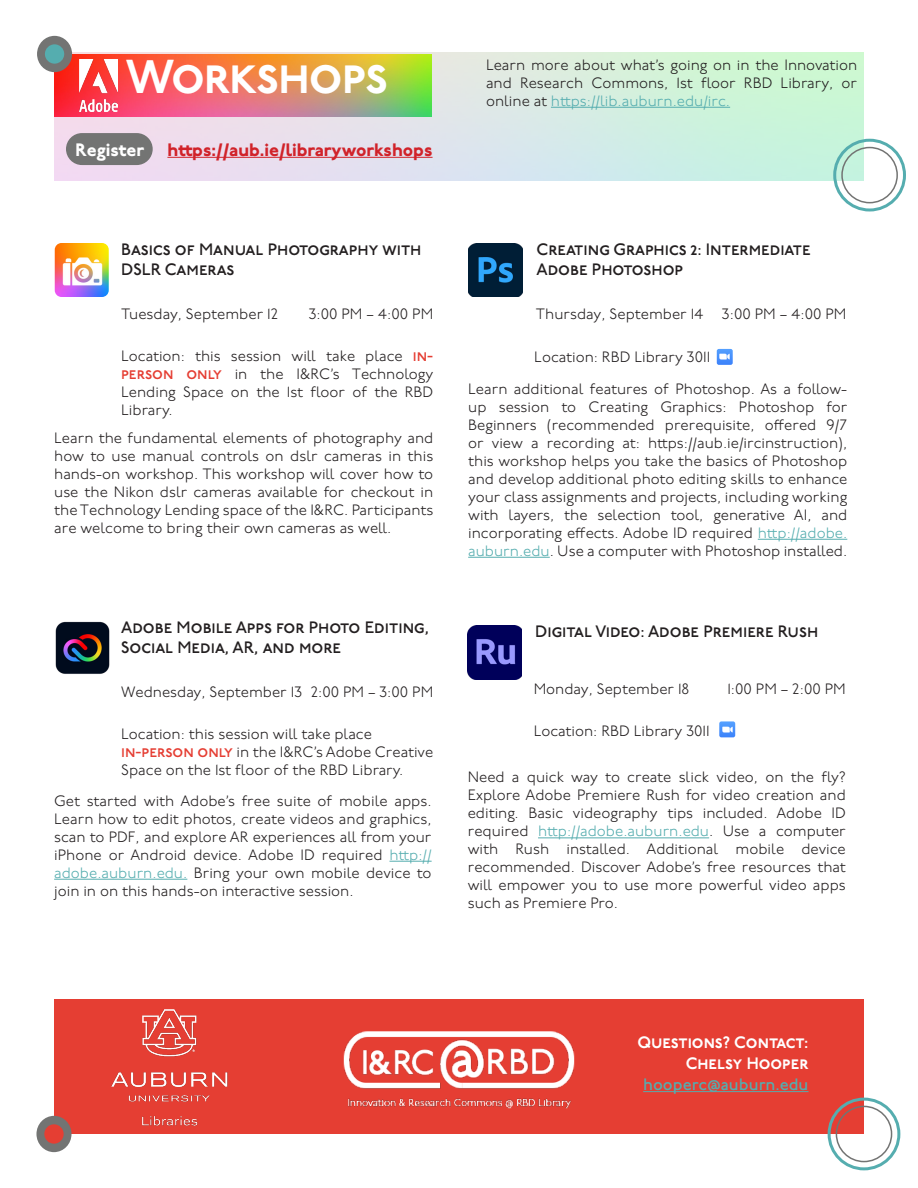
<style>
.page{position:relative;width:918px;height:1188px;background:#fff}
.page>*{position:absolute;margin:0;border:0;box-sizing:border-box;transform-origin:0 0}
.t1{font:47.55px "P22 Underground Dm S";letter-spacing:-.02em;color:#fff}
.body{font:800 18px "P22 Underground";color:#d1232a}
.body-2{font:800 18px "P22 Underground";color:#fff}
.body-3{font:16.5px/19.8px "P22 Underground S Cp";color:#231f20}
.body-4{font:16.5px "P22 Underground Dm S";color:#fff}
.body-5{font:500 16.5px "P22 Underground";color:#55adaf}
.body-6{font:300 15px/18px "P22 Underground";color:#231f20;text-align:justify}
.body-7{font:300 15px "P22 Underground";color:#55adaf}
.s1{font-family:"P22 Underground S Cp";font-weight:400;color:#e53e33}
.s2{color:#55adaf}
.s3{color:#231f20}
</style>
<div class="page">
<div style="left:54px;top:999px;width:810px;height:135px;background:#e53e33"></div>
<img style="left:111px;top:1010px;width:117px;height:116px">
<hr style="left:643px;top:1091px;width:166px;height:1px;background:#55adaf">
<div style="left:828px;top:1098px;width:72px;height:72px;border:3px solid #55adaf;border-radius:50%"></div>
<div style="left:836px;top:1106px;width:56px;height:56px;border:2px solid #737473;border-radius:50%"></div>
<div style="left:36px;top:1116px;width:36px;height:36px;background:#737473;border-radius:50%"></div>
<div style="left:44px;top:1124px;width:20px;height:20px;background:#e53e33;border-radius:50%"></div>
<svg style="left:49px;top:52px;width:818px;height:133px;background:#dbeae4"></svg>
<hr style="left:551px;top:107px;width:179px;height:1px;background:#55adaf">
<img style="left:55px;top:54px;width:377px;height:63px">
<img style="left:80px;top:60px;width:37px;height:51px">
<div style="left:37px;top:36px;width:35px;height:36px;background:#737473;border-radius:50%"></div>
<div style="left:45px;top:44px;width:19px;height:20px;background:#55adaf;border-radius:50%"></div>
<div style="left:833px;top:139px;width:73px;height:73px;border:3px solid #55adaf;border-radius:50%"></div>
<div style="left:841px;top:147px;width:57px;height:56px;border:2px solid #737473;border-radius:50%"></div>
<img style="left:468px;top:625px;width:54px;height:54px">
<hr style="left:538px;top:837px;width:171px;height:1px;background:#55adaf">
<img style="left:719px;top:721px;width:16px;height:16px">
<img style="left:343px;top:1031px;width:232px;height:78px">
<div style="left:66px;top:133px;width:87px;height:32px;background:#737473;border-radius:16px"></div>
<hr style="left:167px;top:157px;width:266px;height:1px;background:#d1232a">
<img style="left:55px;top:243px;width:54px;height:54px">
<img style="left:468px;top:243px;width:54px;height:54px">
<hr style="left:758px;top:539px;width:89px;height:1px;background:#55adaf">
<hr style="left:468px;top:557px;width:82px;height:1px;background:#55adaf">
<img style="left:717px;top:349px;width:16px;height:16px">
<img style="left:55px;top:621px;width:54px;height:53px">
<hr style="left:389px;top:861px;width:43px;height:1px;background:#55adaf">
<hr style="left:54px;top:879px;width:133px;height:1px;background:#55adaf">
<p class="t1" style="left:126px;top:50px;width:264px">Workshops</p>
<p class="body-2" style="left:75px;top:139px;width:70px">Register</p>
<p class="body" style="left:167px;top:139px;width:267px">https://aub.ie/libraryworkshops</p>
<p class="body-3" style="left:121px;top:241px;width:302px">Basics of Manual Photography with<br>DSLR Cameras</p>
<p class="body-6" style="left:121px;top:306px;width:159px">Tuesday, September 12</p>
<p class="body-6" style="left:309px;top:306px;width:126px">3:00 PM – 4:00 PM</p>
<p class="body-6" style="left:121px;top:348px;width:314px">Location: this session will take place <span class="s1">in&shy;person only</span> in the I&amp;RC’s Technology Lending Space on the 1st floor of the RBD Library.</p>
<p class="body-6" style="left:54px;top:430px;width:381px">Learn the fundamental elements of photography and how to use manual controls on dslr cameras in this hands-on workshop. This workshop will cover how to use the Nikon dslr cameras available for checkout in the Technology Lending space of the I&amp;RC. Participants are welcome to bring their own cameras as well.</p>
<p class="body-3" style="left:121px;top:619px;width:309px">Adobe Mobile Apps for Photo Editing,<br>Social Media, AR, and more</p>
<p class="body-6" style="left:121px;top:684px;width:183px">Wednesday, September 13</p>
<p class="body-6" style="left:311px;top:684px;width:124px">2:00 PM – 3:00 PM</p>
<p class="body-6" style="left:121px;top:726px;width:252px">Location: this session will take place</p>
<p class="body-6" style="left:121px;top:744px;width:314px"><span class="s1">in-person only</span> in the I&amp;RC’s Adobe Creative<br>Space on the 1st floor of the RBD Library.</p>
<p class="body-6" style="left:54px;top:792px;width:379px">Get started with Adobe’s free suite of mobile apps.<br>Learn how to edit photos, create videos and graphics, scan to PDF, and explore AR experiences all from your iPhone or Android device. Adobe ID required <span class="s2">http:// adobe.auburn.edu.</span> Bring your own mobile device to join in on this hands-on interactive session.</p>
<p class="body-6" style="left:486px;top:56px;width:373px">Learn more about what’s going on in the Innovation and Research Commons, 1st floor RBD Library, or</p>
<p class="body-7" style="left:486px;top:92px;width:246px"><span class="s3">online at</span> https://lib.auburn.edu/irc.</p>
<p class="body-3" style="left:537px;top:241px;width:276px">Creating Graphics 2: Intermediate<br>Adobe Photoshop</p>
<p class="body-6" style="left:536px;top:306px;width:169px">Thursday, September 14</p>
<p class="body-6" style="left:722px;top:306px;width:126px">3:00 PM – 4:00 PM</p>
<p class="body-6" style="left:534px;top:348px;width:178px">Location: RBD Library 3011</p>
<p class="body-6" style="left:468px;top:380px;width:381px">Learn additional features of Photoshop. As a follow&shy;up session to Creating Graphics: Photoshop for Beginners (recommended prerequisite, offered 9/7 or view a recording at: https://aub.ie/ircinstruction), this workshop helps you take the basics of Photoshop and develop additional photo editing skills to enhance your class assignments and projects, including working with layers, the selection tool, generative AI, and incorporating effects. Adobe ID required <span class="s2">http://adobe. auburn.edu</span>. Use a computer with Photoshop installed.</p>
<p class="body-3" style="left:535px;top:623px;width:285px">Digital Video: Adobe Premiere Rush</p>
<p class="body-6" style="left:534px;top:680px;width:157px">Monday, September 18</p>
<p class="body-6" style="left:727px;top:680px;width:120px">1:00 PM – 2:00 PM</p>
<p class="body-6" style="left:534px;top:723px;width:178px">Location: RBD Library 3011</p>
<p class="body-6" style="left:468px;top:769px;width:380px">Need a quick way to create slick video, on the fly?<br>Explore Adobe Premiere Rush for video creation and editing. Basic videography tips included. Adobe ID required <span class="s2">http://adobe.auburn.edu</span>. Use a computer with Rush installed. Additional mobile device recommended. Discover Adobe’s free resources that will empower you to use more powerful video apps such as Premiere Pro.</p>
<p class="body-4" style="left:637px;top:1033px;width:173px">Questions? Contact:</p>
<p class="body-4" style="left:686px;top:1054px;width:124px">Chelsy Hooper</p>
<p class="body-5" style="left:643px;top:1075px;width:167px">hooperc@auburn.edu</p>
</div>
